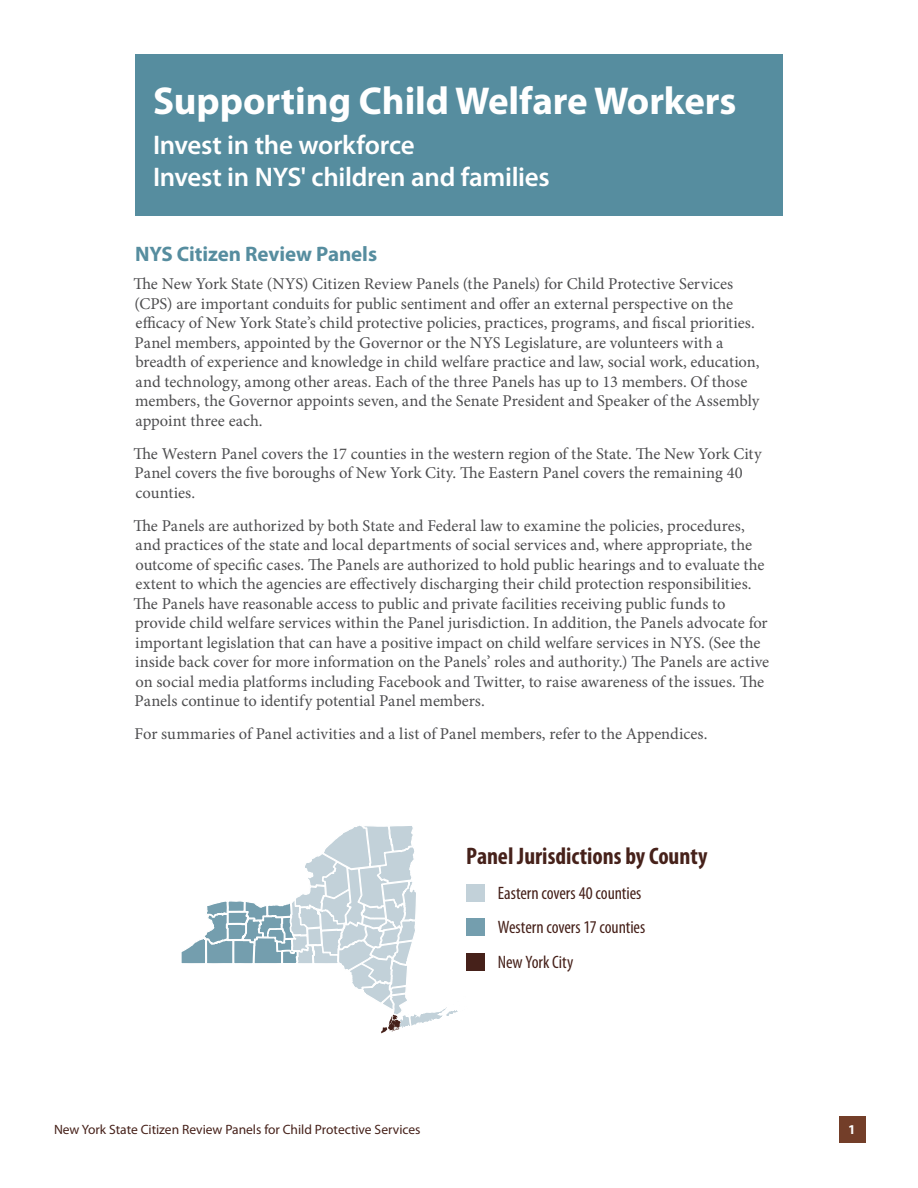
<style>
.page{position:relative;width:918px;height:1188px;background:#fff}
.page>*{position:absolute;margin:0;border:0;box-sizing:border-box;transform-origin:0 0}
.t1{font:700 39px "Myriad Pro";letter-spacing:-.005em;color:#fff}
.t2{font:600 27px/31.5px "Myriad Pro";letter-spacing:-.01em;color:#fff}
.t3{font:700 condensed 24px "Myriad Pro";color:#46211a}
.t4{font:700 21px "Myriad Pro";letter-spacing:-.005em;color:#568d9f}
.t5{font:condensed 18px/34.5px "Myriad Pro";letter-spacing:-.005em;color:#46211a}
.t6{font:16.5px/19.5px "Minion Pro";color:#4d4d4f}
.t7{font:13.5px "Myriad Pro";color:#46211a}
.t8{font:700 13.5px "Myriad Pro";color:#fff}
</style>
<div class="page">
<div style="left:839px;top:1116px;width:27px;height:27px;background:#733e29"></div>
<div style="left:466px;top:884px;width:19px;height:18px;background:#c2d1d9"></div>
<div style="left:466px;top:918px;width:19px;height:18px;background:#749eae"></div>
<div style="left:466px;top:953px;width:19px;height:18px;background:#46211a"></div>
<svg style="left:181px;top:825px;width:277px;height:209px"></svg>
<div style="left:135px;top:54px;width:648px;height:162px;background:#568d9f"></div>
<h1 class="t1" style="left:153px;top:75px;width:585px">Supporting Child Welfare Workers</h1>
<h2 class="t2" style="left:153px;top:129px;width:398px">Invest in the workforce<br>Invest in NYS' children and families</h2>
<p class="t4" style="left:135px;top:240px;width:243px">NYS Citizen Review Panels</p>
<p class="t6" style="left:133px;top:274px;width:628px">The New York State (NYS) Citizen Review Panels (the Panels) for Child Protective Services (CPS) are important conduits for public sentiment and offer an external perspective on the efficacy of New York State’s child protective policies, practices, programs, and fiscal priorities.<br>Panel members, appointed by the Governor or the NYS Legislature, are volunteers with a breadth of experience and knowledge in child welfare practice and law, social work, education, and technology, among other areas. Each of the three Panels has up to 13 members. Of those members, the Governor appoints seven, and the Senate President and Speaker of the Assembly appoint three each.</p>
<p class="t6" style="left:133px;top:444px;width:630px">The Western Panel covers the 17 counties in the western region of the State. The New York City<br>Panel covers the five boroughs of New York City. The Eastern Panel covers the remaining 40 counties.</p>
<p class="t6" style="left:133px;top:516px;width:637px">The Panels are authorized by both State and Federal law to examine the policies, procedures, and practices of the state and local departments of social services and, where appropriate, the outcome of specific cases. The Panels are authorized to hold public hearings and to evaluate the extent to which the agencies are effectively discharging their child protection responsibilities.<br>The Panels have reasonable access to public and private facilities receiving public funds to provide child welfare services within the Panel jurisdiction. In addition, the Panels advocate for important legislation that can have a positive impact on child welfare services in NYS. (See the inside back cover for more information on the Panels’ roles and authority.) The Panels are active on social media platforms including Facebook and Twitter, to raise awareness of the issues. The Panels continue to identify potential Panel members.</p>
<p class="t6" style="left:135px;top:724px;width:574px">For summaries of Panel activities and a list of Panel members, refer to the Appendices.</p>
<h3 class="t3" style="left:466px;top:841px;width:243px">Panel Jurisdictions by County</h3>
<p class="t5" style="left:498px;top:876px;width:149px">Eastern covers 40 counties<br>Western covers 17 counties<br>New York City</p>
<p class="t7" style="left:54px;top:1121px;width:368px">New York State Citizen Review Panels for Child Protective Services</p>
<p class="t8" style="left:848px;top:1121px;width:9px">1</p>
</div>
